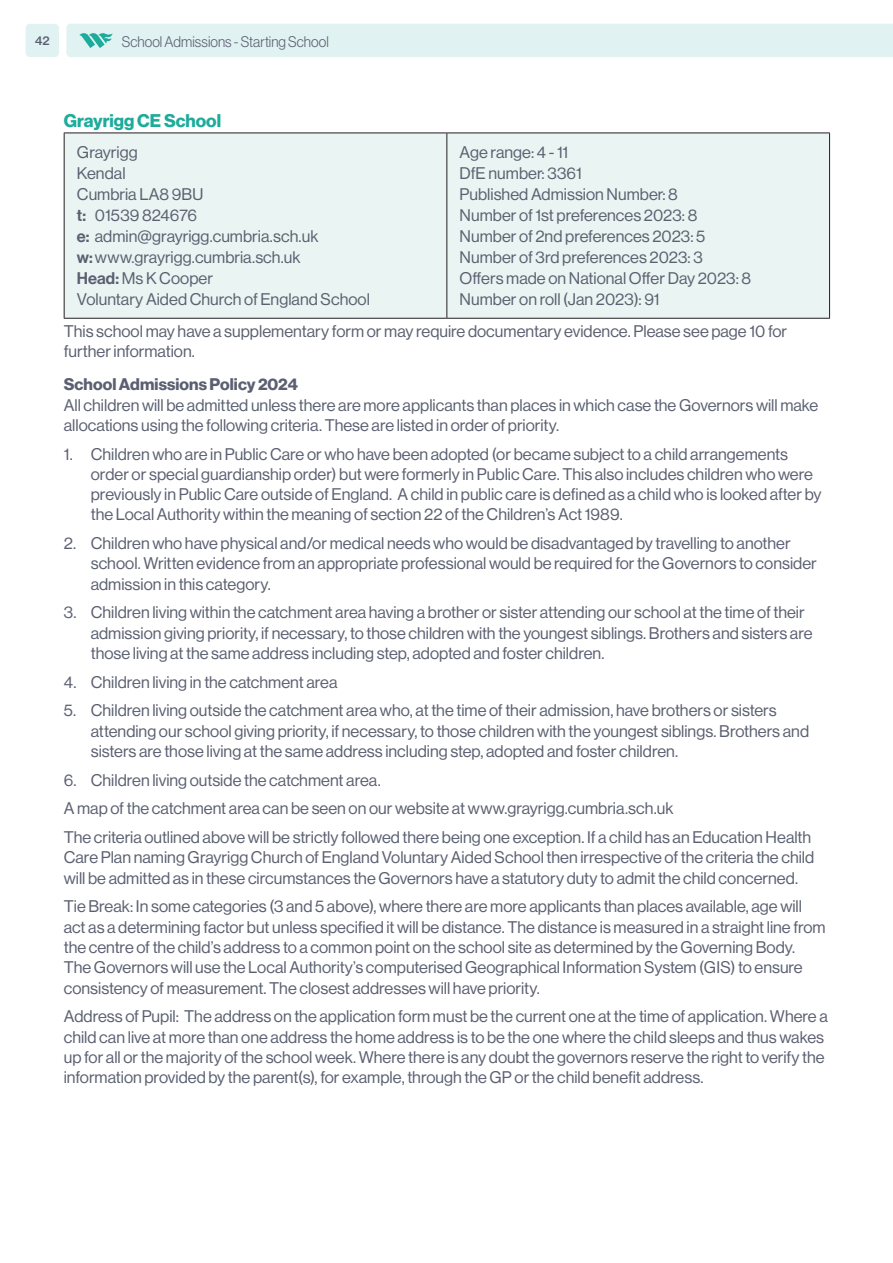
<style>
.page{position:relative;width:893px;height:1263px;background:#fff}
.page>*{position:absolute;margin:0;border:0;box-sizing:border-box;transform-origin:0 0}
.Sub_heading{font:18px "N Haas Grotesk DS Pro 75 Bd";color:#1dac9c}
.Admissions{font:16.5px/20.2px "N Haas Grotesk DS Pro 55 Rg";color:#5b6071}
.body{font:16.5px/21px "N Haas Grotesk DS Pro 55 Rg";color:#5b6071}
.Admissions-2{font:16.5px "N Haas Grotesk DS Pro 75 Bd";letter-spacing:.005em;color:#5b6071}
.t1{font:15px "N Haas Grotesk DS Pro 45 Lt";letter-spacing:.005em;color:#5b6071;scale:.95 1}
.t2{font:12px "N Haas Grotesk TX Pro 65 Md";color:#5b6071}
.s1{font-family:"N Haas Grotesk DS Pro 65 Md"}
</style>
<div class="page">
<div style="left:66px;top:24px;width:827px;height:33px;background:#e0f2f1"></div>
<div style="left:26px;top:24px;width:33px;height:33px;background:#e0f2f1;border-radius:4px"></div>
<div style="left:65px;top:134px;width:764px;height:184px;background:#eaf4f2"></div>
<hr style="left:446px;top:133px;width:1px;height:185px;background:#231f20">
<hr style="left:64px;top:133px;width:383px;height:1px;background:#231f20">
<hr style="left:64px;top:133px;width:1px;height:185px;background:#231f20">
<hr style="left:447px;top:133px;width:383px;height:1px;background:#231f20">
<hr style="left:829px;top:133px;width:1px;height:185px;background:#231f20">
<hr style="left:64px;top:318px;width:383px;height:1px;background:#231f20">
<hr style="left:447px;top:318px;width:383px;height:1px;background:#231f20">
<p class="t2" style="left:35px;top:33px;width:16px">42</p>
<p class="t1" style="left:122px;top:33px;width:220px">School Admissions - Starting School</p>
<p class="Sub_heading" style="left:64px;top:110px;width:159px">Grayrigg CE School</p>
<p class="body" style="left:77px;top:142px;width:62px">Grayrigg</p>
<p class="body" style="left:77px;top:163px;width:50px">Kendal</p>
<p class="body" style="left:77px;top:184px;width:128px">Cumbria LA8 9BU</p>
<p class="body" style="left:77px;top:205px;width:122px"><span class="s1">t:</span> 01539 824676</p>
<p class="body" style="left:77px;top:226px;width:243px"><span class="s1">e:</span> admin@grayrigg.cumbria.sch.uk</p>
<p class="body" style="left:77px;top:247px;width:225px"><span class="s1">w:</span>www.grayrigg.cumbria.sch.uk</p>
<p class="body" style="left:77px;top:268px;width:138px"><span class="s1">Head:</span> Ms K Cooper</p>
<p class="body" style="left:77px;top:289px;width:295px">Voluntary Aided Church of England School</p>
<p class="body" style="left:460px;top:142px;width:239px">Age range: 4 - 11<br>DfE number: 3361<br>Published Admission Number: 8<br>Number of 1st preferences 2023: 8</p>
<p class="body" style="left:460px;top:226px;width:247px">Number of 2nd preferences 2023: 5</p>
<p class="body" style="left:460px;top:247px;width:245px">Number of 3rd preferences 2023: 3</p>
<p class="body" style="left:460px;top:268px;width:293px">Offers made on National Offer Day 2023: 8</p>
<p class="body" style="left:460px;top:289px;width:201px">Number on roll (Jan 2023): 91</p>
<p class="body" style="left:64px;top:321px;width:725px;line-height:20.2px">This school may have a supplementary form or may require documentary evidence. Please see page 10 for further information.</p>
<p class="Admissions-2" style="left:64px;top:375px;width:236px">School Admissions Policy 2024</p>
<p class="Admissions" style="left:64px;top:395px;width:756px">All children will be admitted unless there are more applicants than places in which case the Governors will make allocations using the following criteria. These are listed in order of priority.</p>
<p class="Admissions" style="left:91px;top:444px;width:732px;text-indent:-27px">1. Children who are in Public Care or who have been adopted (or became subject to a child arrangements order or special guardianship order) but were formerly in Public Care. This also includes children who were previously in Public Care outside of England. A child in public care is defined as a child who is looked after by the Local Authority within the meaning of section 22 of the Children’s Act 1989.</p>
<p class="Admissions" style="left:91px;top:533px;width:728px;text-indent:-27px">2. Children who have physical and/or medical needs who would be disadvantaged by travelling to another school. Written evidence from an appropriate professional would be required for the Governors to consider admission in this category.</p>
<p class="Admissions" style="left:91px;top:603px;width:723px;text-indent:-27px">3. Children living within the catchment area having a brother or sister attending our school at the time of their admission giving priority, if necessary, to those children with the youngest siblings. Brothers and sisters are those living at the same address including step, adopted and foster children.</p>
<p class="Admissions" style="left:64px;top:672px;width:275px">4. Children living in the catchment area</p>
<p class="Admissions" style="left:91px;top:701px;width:720px;text-indent:-27px">5. Children living outside the catchment area who, at the time of their admission, have brothers or sisters attending our school giving priority, if necessary, to those children with the youngest siblings. Brothers and sisters are those living at the same address including step, adopted and foster children.</p>
<p class="Admissions" style="left:64px;top:770px;width:319px">6. Children living outside the catchment area.</p>
<p class="Admissions" style="left:64px;top:799px;width:611px">A map of the catchment area can be seen on our website at www.grayrigg.cumbria.sch.uk</p>
<p class="Admissions" style="left:64px;top:827px;width:752px">The criteria outlined above will be strictly followed there being one exception. If a child has an Education Health<br>Care Plan naming Grayrigg Church of England Voluntary Aided School then irrespective of the criteria the child will be admitted as in these circumstances the Governors have a statutory duty to admit the child concerned.</p>
<p class="Admissions" style="left:64px;top:897px;width:763px">Tie Break: In some categories (3 and 5 above), where there are more applicants than places available, age will act as a determining factor but unless specified it will be distance. The distance is measured in a straight line from the centre of the child’s address to a common point on the school site as determined by the Governing Body.<br>The Governors will use the Local Authority’s computerised Geographical Information System (GIS) to ensure consistency of measurement. The closest addresses will have priority.</p>
<p class="Admissions" style="left:64px;top:1006px;width:765px">Address of Pupil: The address on the application form must be the current one at the time of application. Where a child can live at more than one address the home address is to be the one where the child sleeps and thus wakes up for all or the majority of the school week. Where there is any doubt the governors reserve the right to verify the information provided by the parent(s), for example, through the GP or the child benefit address.</p>
</div>
